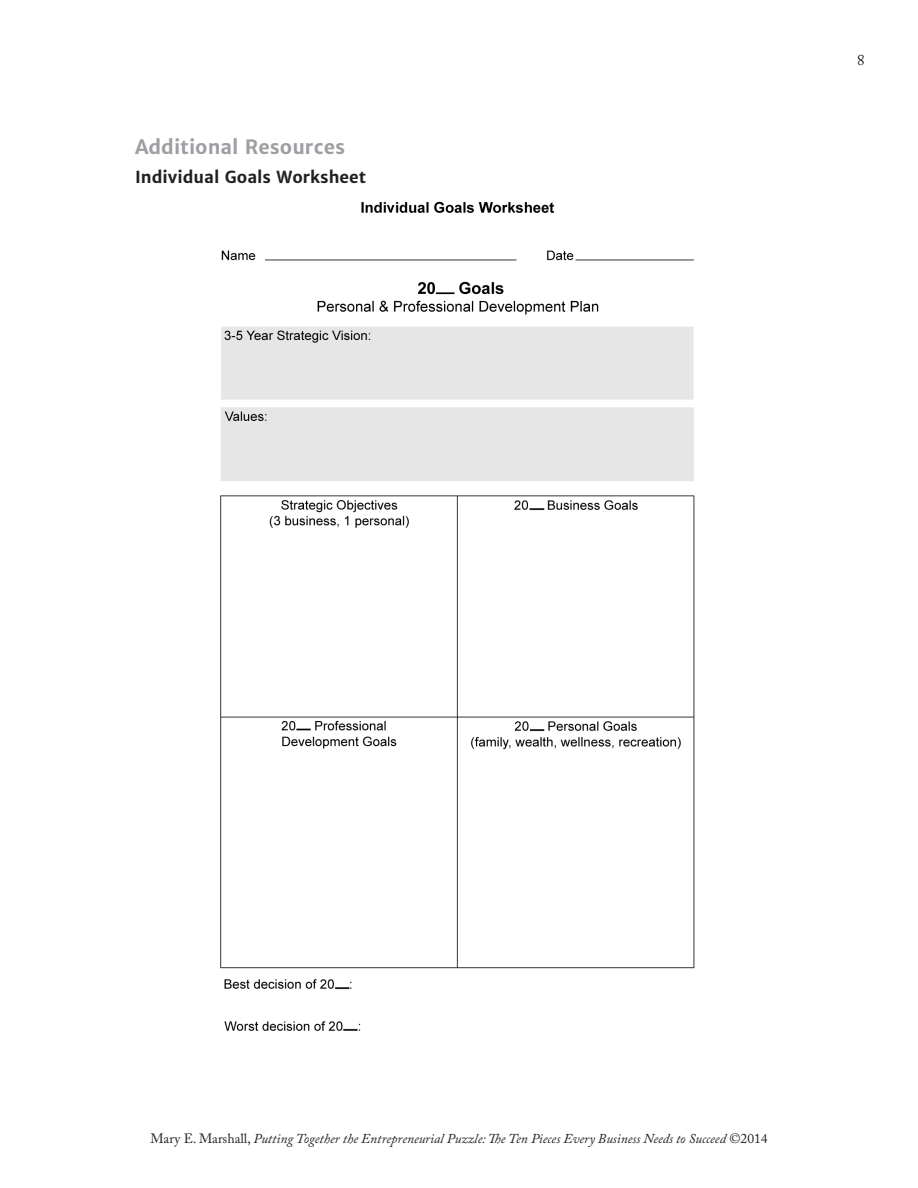
<style>
.page{position:relative;width:918px;height:1188px;background:#fff}
.page>*{position:absolute;margin:0;border:0;box-sizing:border-box;transform-origin:0 0}
.End_Head{font:700 19.5px "Merriweather Sans";color:#9d9fa2}
.End_Head_2{font:700 16.5px "Merriweather Sans";color:#231f20}
.t1{font:15px "Adobe Caslon Pro";color:#231f20}
.t2{font:italic 13.5px "Adobe Caslon Pro";color:#231f20}
.s1{font-style:normal}
</style>
<div class="page">
<img style="left:220px;top:201px;width:475px;height:830px">
<p class="End_Head" style="left:135px;top:135px;width:212px">Additional Resources</p>
<p class="End_Head_2" style="left:135px;top:167px;width:233px">Individual Goals Worksheet</p>
<p class="t1" style="left:857px;top:51px;width:9px">8</p>
<p class="t2" style="left:150px;top:1131px;width:619px"><span class="s1">Mary E. Marshall,</span> Putting Together the Entrepreneurial Puzzle: The Ten Pieces Every Business Needs to Succeed <span class="s1">©2014</span></p>
</div>
